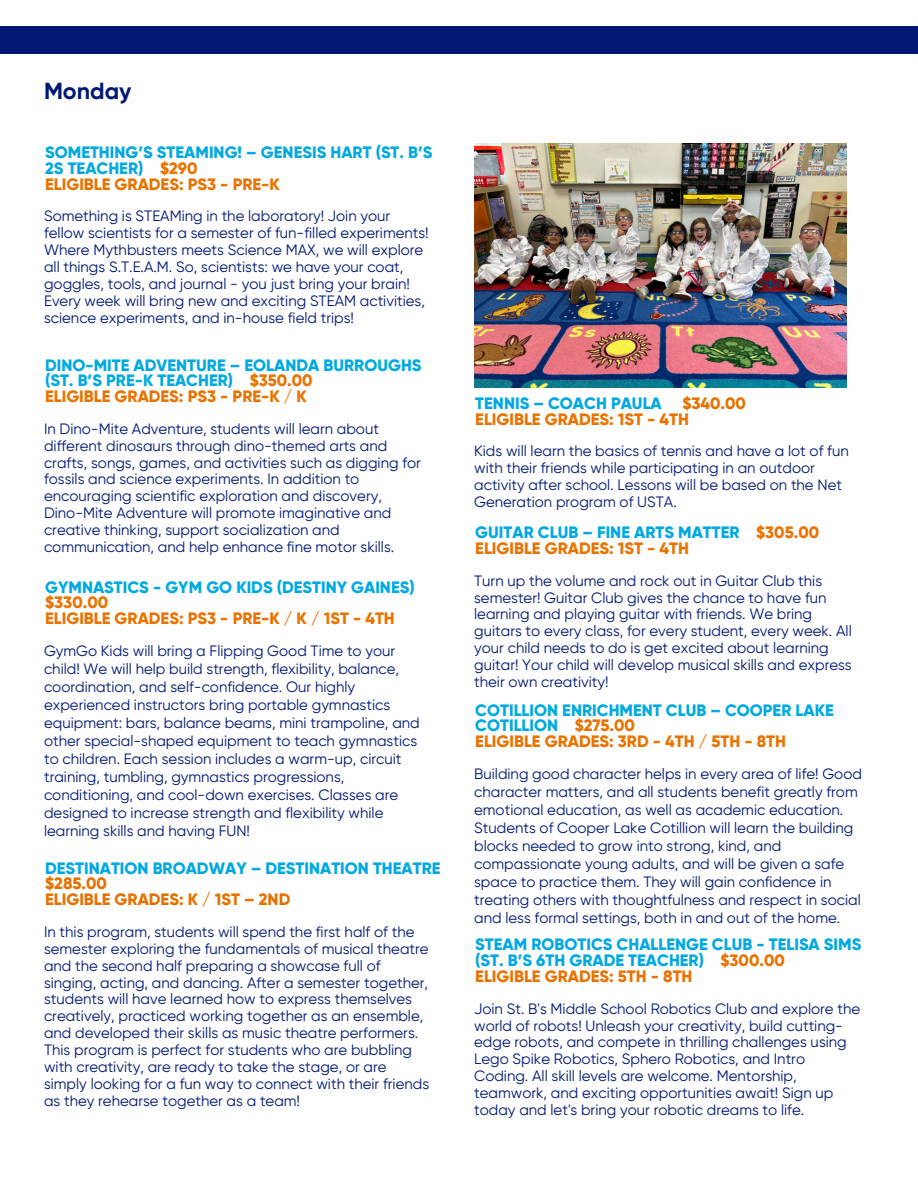
<style>
.page{position:relative;width:918px;height:1188px;background:#fff}
.page>*{position:absolute;margin:0;border:0;box-sizing:border-box;transform-origin:0 0}
.t1{font:700 23.25px "Gilroy";color:#001871}
.t2{font:800 16.5px/15.8px "Gilroy";color:#00a9e0}
.t3{font:800 16.5px "Gilroy";color:#e97300}
.t4{font:800 16.5px/15.8px "Gilroy";color:#00a8e2}
.t5{font:800 16.5px "Gilroy";color:#e57200}
.t6{font:15px/16.8px "Gilroy";color:#001871}
.s1{color:#e97300}
.s2{color:#e57200}
</style>
<div class="page">
<div style="left:0;top:27px;width:918px;height:27px;background:#001871"></div>
<img style="left:474px;top:143px;width:373px;height:244px">
<p class="t1" style="left:44px;top:77px;width:89px">Monday</p>
<p class="t2" style="left:45px;top:145px;width:389px">SOMETHING’S STEAMING! – GENESIS HART (ST. B’S<br>2S TEACHER) <span class="s1">$290</span></p>
<p class="t3" style="left:45px;top:174px;width:236px">ELIGIBLE GRADES: PS3 - PRE-K</p>
<p class="t6" style="left:44px;top:208px;width:386px">Something is STEAMing in the laboratory! Join your fellow scientists for a semester of fun-filled experiments!<br>Where Mythbusters meets Science MAX, we will explore all things S.T.E.A.M. So, scientists: we have your coat, goggles, tools, and journal - you just bring your brain!<br>Every week will bring new and exciting STEAM activities, science experiments, and in-house field trips!</p>
<p class="t2" style="left:45px;top:357px;width:378px">DINO-MITE ADVENTURE – EOLANDA BURROUGHS (ST. B’S PRE-K TEACHER) <span class="s1">$350.00</span></p>
<p class="t3" style="left:45px;top:386px;width:263px">ELIGIBLE GRADES: PS3 - PRE-K / K</p>
<p class="t6" style="left:44px;top:420px;width:378px">In Dino-Mite Adventure, students will learn about different dinosaurs through dino-themed arts and crafts, songs, games, and activities such as digging for fossils and science experiments. In addition to encouraging scientific exploration and discovery, Dino-Mite Adventure will promote imaginative and creative thinking, support socialization and communication, and help enhance fine motor skills.</p>
<p class="t2" style="left:45px;top:579px;width:371px">GYMNASTICS - GYM GO KIDS (DESTINY GAINES) <span class="s1">$330.00</span></p>
<p class="t3" style="left:45px;top:608px;width:351px">ELIGIBLE GRADES: PS3 - PRE-K / K / 1ST - 4TH</p>
<p class="t6" style="left:44px;top:642px;width:377px;line-height:18px">GymGo Kids will bring a Flipping Good Time to your child! We will help build strength, flexibility, balance, coordination, and self-confidence. Our highly experienced instructors bring portable gymnastics equipment: bars, balance beams, mini trampoline, and other special-shaped equipment to teach gymnastics to children. Each session includes a warm-up, circuit training, tumbling, gymnastics progressions, conditioning, and cool-down exercises. Classes are designed to increase strength and flexibility while learning skills and having FUN!</p>
<p class="t4" style="left:45px;top:860px;width:397px">DESTINATION BROADWAY – DESTINATION THEATRE <span class="s2">$285.00</span></p>
<p class="t5" style="left:45px;top:889px;width:247px">ELIGIBLE GRADES: K / 1ST – 2ND</p>
<p class="t6" style="left:44px;top:923px;width:387px">In this program, students will spend the first half of the semester exploring the fundamentals of musical theatre and the second half preparing a showcase full of singing, acting, and dancing. After a semester together, students will have learned how to express themselves creatively, practiced working together as an ensemble, and developed their skills as music theatre performers.<br>This program is perfect for students who are bubbling with creativity, are ready to take the stage, or are simply looking for a fun way to connect with their friends as they rehearse together as a team!</p>
<p class="t4" style="left:475px;top:395px;width:188px">TENNIS – COACH PAULA</p>
<p class="t5" style="left:682px;top:393px;width:65px">$340.00</p>
<p class="t3" style="left:475px;top:409px;width:215px">ELIGIBLE GRADES: 1ST - 4TH</p>
<p class="t6" style="left:474px;top:443px;width:376px">Kids will learn the basics of tennis and have a lot of fun with their friends while participating in an outdoor activity after school. Lessons will be based on the Net Generation program of USTA.</p>
<p class="t4" style="left:475px;top:525px;width:345px">GUITAR CLUB – FINE ARTS MATTER <span class="s1">$305.00</span></p>
<p class="t3" style="left:475px;top:538px;width:215px">ELIGIBLE GRADES: 1ST - 4TH</p>
<p class="t6" style="left:474px;top:572px;width:379px">Turn up the volume and rock out in Guitar Club this semester! Guitar Club gives the chance to have fun learning and playing guitar with friends. We bring guitars to every class, for every student, every week. All your child needs to do is get excited about learning guitar! Your child will develop musical skills and express their own creativity!</p>
<p class="t2" style="left:475px;top:702px;width:360px">COTILLION ENRICHMENT CLUB – COOPER LAKE<br>COTILLION <span class="s1">$275.00</span></p>
<p class="t3" style="left:475px;top:731px;width:312px">ELIGIBLE GRADES: 3RD - 4TH / 5TH - 8TH</p>
<p class="t6" style="left:474px;top:765px;width:389px;line-height:18px">Building good character helps in every area of life! Good character matters, and all students benefit greatly from emotional education, as well as academic education.<br>Students of Cooper Lake Cotillion will learn the building blocks needed to grow into strong, kind, and compassionate young adults, and will be given a safe space to practice them. They will gain confidence in treating others with thoughtfulness and respect in social and less formal settings, both in and out of the home.</p>
<p class="t4" style="left:475px;top:937px;width:388px">STEAM ROBOTICS CHALLENGE CLUB - TELISA SIMS (ST. B’S 6TH GRADE TEACHER) <span class="s1">$300.00</span></p>
<p class="t3" style="left:475px;top:966px;width:219px">ELIGIBLE GRADES: 5TH - 8TH</p>
<p class="t6" style="left:474px;top:1000px;width:388px">Join St. B's Middle School Robotics Club and explore the world of robots! Unleash your creativity, build cutting&shy;edge robots, and compete in thrilling challenges using Lego Spike Robotics, Sphero Robotics, and Intro Coding. All skill levels are welcome. Mentorship, teamwork, and exciting opportunities await! Sign up today and let's bring your robotic dreams to life.</p>
</div>
